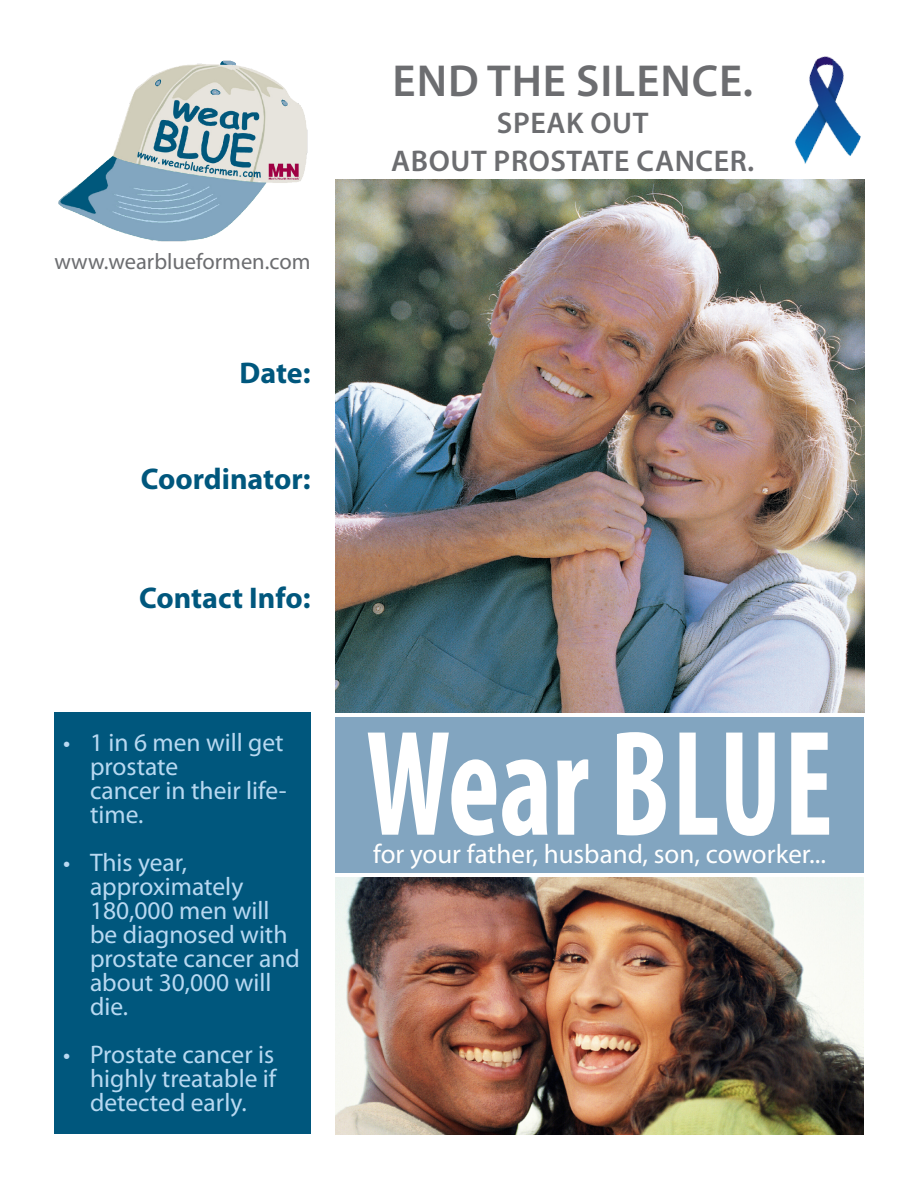
<style>
.page{position:relative;width:918px;height:1188px;background:#fff}
.page>*{position:absolute;margin:0;border:0;box-sizing:border-box;transform-origin:0 0}
.Company_Name{font:700 condensed 151.5px "Myriad Pro";color:#fff;scale:.82 1}
.Document_Title{font:600 45px "Myriad Pro";letter-spacing:.02em;color:#6c6d70}
.Head_3_Right{font:700 30px "Myriad Pro";color:#00577d}
.Document_Title-2{font:600 30px/37.5px "Myriad Pro";letter-spacing:.02em;color:#6c6d70;text-align:center}
.Address{font:27px "Myriad Pro";color:#fff}
.Address-2{font:25.5px/24px "Myriad Pro";color:#b8d9f1}
.Address-3{font:22.5px "Myriad Pro";color:#6c6d70}
</style>
<div class="page">
<div style="left:335px;top:718px;width:529px;height:155px;background:#82a5c0"></div>
<div style="left:54px;top:712px;width:256px;height:422px;background:#00577d"></div>
<img style="left:335px;top:878px;width:529px;height:256px">
<img style="left:335px;top:179px;width:529px;height:533px">
<img style="left:58px;top:60px;width:250px;height:182px">
<img style="left:774px;top:56px;width:91px;height:136px">
<p class="Address-3" style="left:54px;top:247px;width:258px">www.wearblueformen.com</p>
<p class="Head_3_Right" style="left:240px;top:353px;width:72px">Date:</p>
<p class="Head_3_Right" style="left:141px;top:459px;width:171px">Coordinator:</p>
<p class="Head_3_Right" style="left:139px;top:578px;width:173px">Contact Info:</p>
<p class="Address-2" style="left:90px;top:730px;width:198px;text-indent:-27px">• 1 in 6 men will get prostate<br>cancer in their life&shy;time.</p>
<p class="Address-2" style="left:90px;top:850px;width:212px;text-indent:-27px">• This year, approximately<br>180,000 men will be diagnosed with prostate cancer and about 30,000 will die.</p>
<p class="Address-2" style="left:90px;top:1042px;width:188px;text-align:justify;text-indent:-27px">• Prostate cancer is highly treatable if detected early.</p>
<p class="Document_Title" style="left:393px;top:52px;width:362px">END THE SILENCE.</p>
<p class="Document_Title-2" style="left:391px;top:104px;width:365px">SPEAK OUT<br>ABOUT PROSTATE CANCER.</p>
<p class="Company_Name" style="left:366px;top:690px;width:571px">Wear blue</p>
<p class="Address" style="left:373px;top:838px;width:454px">for your father, husband, son, coworker...</p>
</div>
